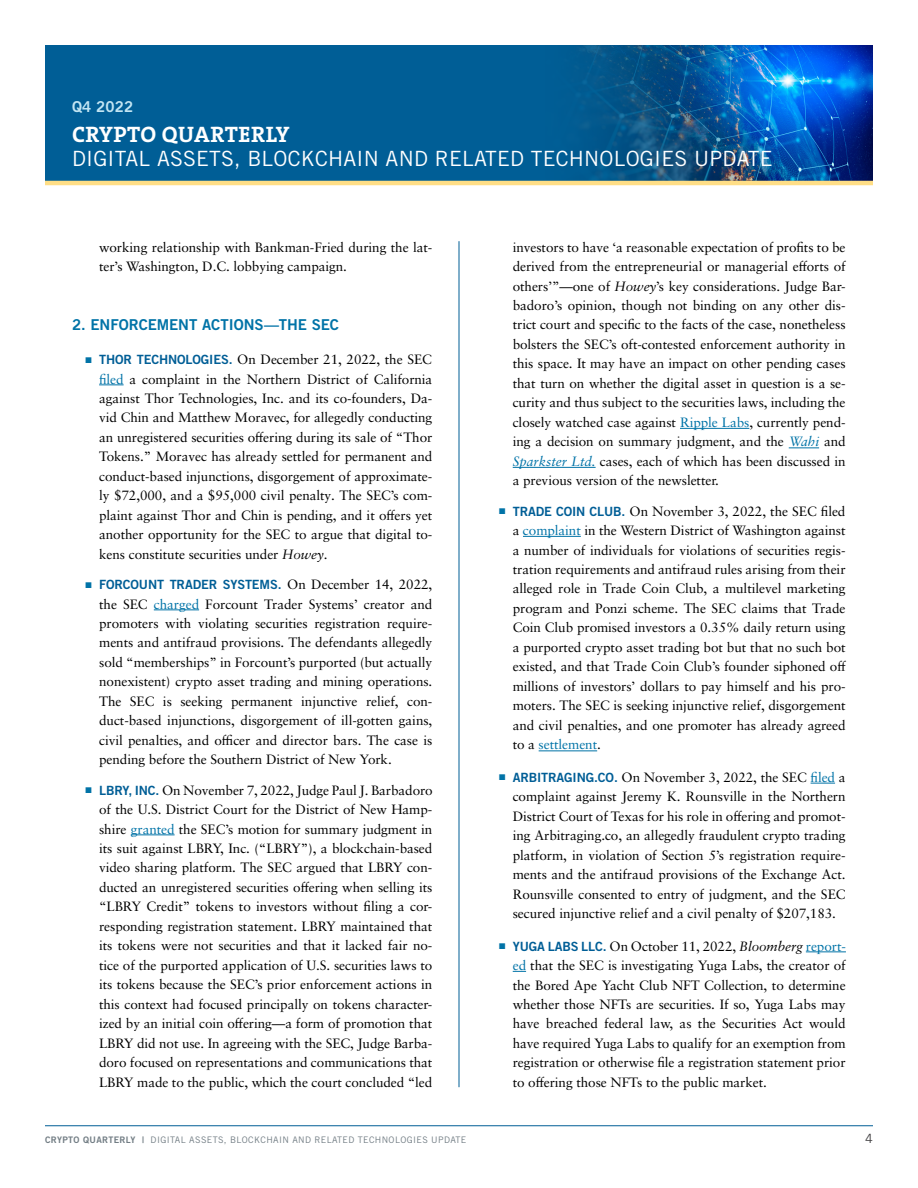
<style>
.page{position:relative;width:918px;height:1188px;background:#fff}
.page>*{position:absolute;margin:0;border:0;box-sizing:border-box;transform-origin:0 0}
.t1{font:700 22.5px "The Serif B W7";letter-spacing:.025em;color:#fff}
.t2{font:21px "Trade Gothic LT Pro";letter-spacing:.01em;color:#fff}
.t3{font:15px "Trade Gothic LT Pro Bd 2";letter-spacing:-.005em;color:#0173a7}
.t4{font:15px "Trade Gothic LT Pro Bd 2";letter-spacing:.01em;color:#c2e5f3}
.t5{font:13.5px/19.5px "Sabon LT Pro";letter-spacing:-.005em;color:#000;text-align:justify}
.t6{font:12.75px "Trade Gothic LT Pro Bd 2";letter-spacing:-.01em;color:#005e96}
.t7{font:12.75px "Trade Gothic LT Pro";color:#414042}
.t8{font:9px "Trade Gothic LT Pro";letter-spacing:.04em;color:#727d84}
.s1{color:#0173a7}
.s2{font-family:"Trade Gothic LT Pro Bd 2";font-size:12.75px;color:#005e96}
.s3{font-style:italic}
.s4{font-family:"Sabon LT Pro";font-size:13.5px;color:#000}
.s5{font-family:"Trade Gothic LT Pro Bd 2"}
.s6{font-style:italic;color:#0173a7}
</style>
<div class="page">
<div style="left:45px;top:45px;width:828px;height:136px;background:#005e96"></div>
<img style="left:541px;top:45px;width:332px;height:136px">
<hr style="left:45px;top:1125px;width:828px;height:1px;background:#005e96">
<hr style="left:45px;top:181px;width:828px;height:4px;background:#ffde86">
<svg style="left:99px;top:385px;width:25px;height:1px"></svg>
<hr style="left:154px;top:610px;width:45px;height:1px;background:#0173a7">
<hr style="left:131px;top:835px;width:44px;height:1px;background:#0173a7">
<hr style="left:459px;top:241px;width:1px;height:846px;background:#005e96">
<hr style="left:680px;top:428px;width:69px;height:1px;background:#0173a7">
<hr style="left:789px;top:448px;width:30px;height:1px;background:#0173a7">
<hr style="left:513px;top:467px;width:83px;height:1px;background:#0173a7">
<hr style="left:523px;top:536px;width:58px;height:1px;background:#0173a7">
<hr style="left:539px;top:751px;width:58px;height:1px;background:#0173a7">
<svg style="left:811px;top:783px;width:24px;height:1px"></svg>
<hr style="left:806px;top:952px;width:40px;height:1px;background:#0173a7">
<svg style="left:513px;top:971px;width:13px;height:1px"></svg>
<p class="t4" style="left:72px;top:97px;width:63px">Q4 2022</p>
<h1 class="t1" style="left:72px;top:119px;width:219px">CRYPTO QUARTERLY</h1>
<h2 class="t2" style="left:72px;top:146px;width:702px">DIGITAL ASSETS, BLOCKCHAIN AND RELATED TECHNOLOGIES UPDATE</h2>
<p class="t5" style="left:99px;top:237px;width:335px">working relationship with Bankman-Fried during the lat&shy;ter’s Washington, D.C. lobbying campaign.</p>
<p class="t3" style="left:72px;top:315px;width:269px">2. ENFORCEMENT ACTIONS—THE SEC</p>
<p class="t5" style="left:99px;top:349px;width:335px;text-indent:-14px"><span class="s1">■</span> <span class="s2">THOR TECHNOLOGIES.</span> On December 21, 2022, the SEC <span class="s1">filed</span> a complaint in the Northern District of California against Thor Technologies, Inc. and its co-founders, Da&shy;vid Chin and Matthew Moravec, for allegedly conducting an unregistered securities offering during its sale of “Thor Tokens.” Moravec has already settled for permanent and conduct-based injunctions, disgorgement of approximate&shy;ly $72,000, and a $95,000 civil penalty. The SEC’s com&shy;plaint against Thor and Chin is pending, and it offers yet another opportunity for the SEC to argue that digital to&shy;kens constitute securities under <span class="s3">Howey</span>.</p>
<p class="t6" style="left:86px;top:577px;width:348px"><span class="s1">■</span> FORCOUNT TRADER SYSTEMS. <span class="s4">On December 14, 2022,</span></p>
<p class="t5" style="left:99px;top:594px;width:335px">the SEC <span class="s1">charged</span> Forcount Trader Systems’ creator and promoters with violating securities registration require&shy;ments and antifraud provisions. The defendants allegedly sold “memberships” in Forcount’s purported (but actually nonexistent) crypto asset trading and mining operations.<br>The SEC is seeking permanent injunctive relief, con&shy;duct-based injunctions, disgorgement of ill-gotten gains, civil penalties, and officer and director bars. The case is pending before the Southern District of New York.</p>
<p class="t5" style="left:99px;top:780px;width:335px;text-indent:-14px"><span class="s1">■</span> <span class="s2">LBRY, INC.</span> On November 7, 2022, Judge Paul J. Barbadoro of the U.S. District Court for the District of New Hamp&shy;shire <span class="s1">granted</span> the SEC’s motion for summary judgment in its suit against LBRY, Inc. (“LBRY”), a blockchain-based video sharing platform. The SEC argued that LBRY con&shy;ducted an unregistered securities offering when selling its “LBRY Credit” tokens to investors without filing a cor&shy;responding registration statement. LBRY maintained that its tokens were not securities and that it lacked fair no&shy;tice of the purported application of U.S. securities laws to its tokens because the SEC’s prior enforcement actions in this context had focused principally on tokens character&shy;ized by an initial coin offering—a form of promotion that LBRY did not use. In agreeing with the SEC, Judge Barba&shy;doro focused on representations and communications that LBRY made to the public, which the court concluded “led</p>
<p class="t8" style="left:45px;top:1134px;width:423px"><span class="s5">CRYPTO QUARTERLY |</span> DIGITAL ASSETS, BLOCKCHAIN AND RELATED TECHNOLOGIES UPDATE</p>
<p class="t5" style="left:513px;top:237px;width:334px">investors to have ‘a reasonable expectation of profits to be derived from the entrepreneurial or managerial efforts of others’”—one of <span class="s3">Howey</span>’s key considerations. Judge Bar&shy;badoro’s opinion, though not binding on any other dis&shy;trict court and specific to the facts of the case, nonetheless bolsters the SEC’s oft-contested enforcement authority in this space. It may have an impact on other pending cases that turn on whether the digital asset in question is a se&shy;curity and thus subject to the securities laws, including the closely watched case against <span class="s1">Ripple Labs</span>, currently pend&shy;ing a decision on summary judgment, and the <span class="s6">Wahi</span> and <span class="s6">Sparkster Ltd.</span> cases, each of which has been discussed in a previous version of the newsletter.</p>
<p class="t5" style="left:513px;top:501px;width:335px;text-indent:-14px"><span class="s1">■</span> <span class="s2">TRADE COIN CLUB.</span> On November 3, 2022, the SEC filed a <span class="s1">complaint</span> in the Western District of Washington against a number of individuals for violations of securities regis&shy;tration requirements and antifraud rules arising from their alleged role in Trade Coin Club, a multilevel marketing program and Ponzi scheme. The SEC claims that Trade Coin Club promised investors a 0.35% daily return using a purported crypto asset trading bot but that no such bot existed, and that Trade Coin Club’s founder siphoned off millions of investors’ dollars to pay himself and his pro&shy;moters. The SEC is seeking injunctive relief, disgorgement and civil penalties, and one promoter has already agreed to a <span class="s1">settlement</span>.</p>
<p class="t5" style="left:513px;top:767px;width:334px;text-indent:-14px"><span class="s1">■</span> <span class="s2">ARBITRAGING.CO.</span> On November 3, 2022, the SEC <span class="s1">filed</span> a complaint against Jeremy K. Rounsville in the Northern District Court of Texas for his role in offering and promot&shy;ing Arbitraging.co, an allegedly fraudulent crypto trading platform, in violation of Section 5’s registration require&shy;ments and the antifraud provisions of the Exchange Act.<br>Rounsville consented to entry of judgment, and the SEC secured injunctive relief and a civil penalty of $207,183.</p>
<p class="t5" style="left:513px;top:936px;width:335px;text-indent:-14px"><span class="s1">■</span> <span class="s2">YUGA LABS LLC.</span> On October 11, 2022, <span class="s3">Bloomberg</span> <span class="s1">report&shy;ed</span> that the SEC is investigating Yuga Labs, the creator of the Bored Ape Yacht Club NFT Collection, to determine whether those NFTs are securities. If so, Yuga Labs may have breached federal law, as the Securities Act would have required Yuga Labs to qualify for an exemption from registration or otherwise file a registration statement prior to offering those NFTs to the public market.</p>
<p class="t7" style="left:865px;top:1131px;width:9px">4</p>
</div>
